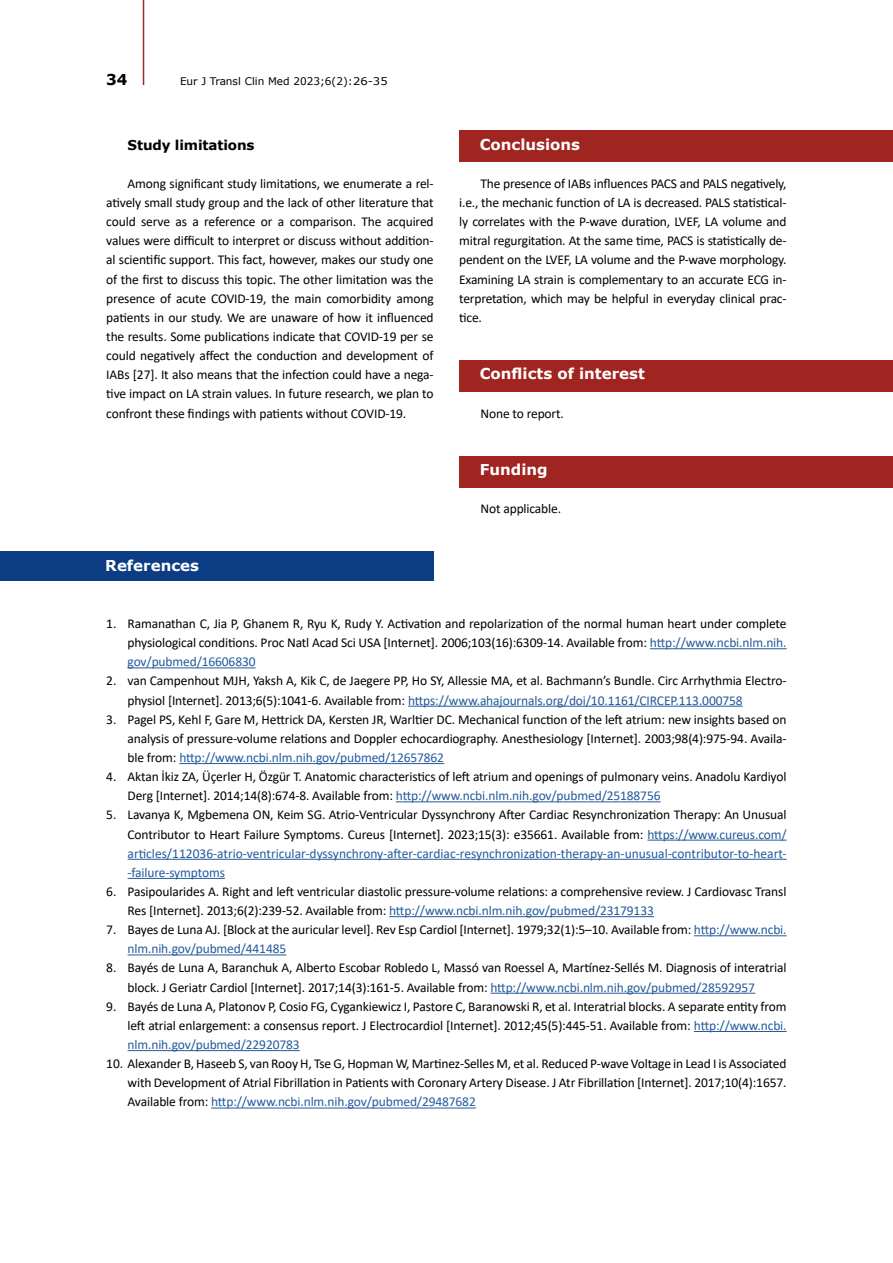
<style>
.page{position:relative;width:893px;height:1263px;background:#fff}
.page>*{position:absolute;margin:0;border:0;box-sizing:border-box;transform-origin:0 0}
.t1{font:700 15px "Verdana";color:#fff}
.t2{font:700 15px "Verdana";color:#000}
.t3{font:13.5px/19.2px "Calibri";letter-spacing:-.01em;color:#000;text-align:justify}
.t4{font:700 13.5px "Verdana";letter-spacing:-.01em;color:#000}
.t5{font:10.5px "Verdana";color:#000}
.s1{color:#245a9c}
</style>
<div class="page">
<hr style="left:143px;top:0;width:1px;height:85px;background:#a02420">
<div style="left:459px;top:456px;width:434px;height:31px;background:#a02420"></div>
<div style="left:459px;top:131px;width:434px;height:31px;background:#a02420"></div>
<div style="left:459px;top:360px;width:434px;height:32px;background:#a02420"></div>
<div style="left:0;top:551px;width:434px;height:30px;background:#0b3c84"></div>
<hr style="left:650px;top:648px;width:137px;height:1px;background:#245a9c">
<hr style="left:128px;top:667px;width:128px;height:1px;background:#245a9c">
<hr style="left:408px;top:706px;width:335px;height:1px;background:#245a9c">
<hr style="left:179px;top:763px;width:265px;height:1px;background:#245a9c">
<hr style="left:396px;top:801px;width:265px;height:1px;background:#245a9c">
<hr style="left:647px;top:840px;width:140px;height:1px;background:#245a9c">
<hr style="left:128px;top:859px;width:659px;height:1px;background:#245a9c">
<hr style="left:128px;top:878px;width:97px;height:1px;background:#245a9c">
<hr style="left:389px;top:916px;width:265px;height:1px;background:#245a9c">
<hr style="left:694px;top:935px;width:93px;height:1px;background:#245a9c">
<hr style="left:128px;top:954px;width:158px;height:1px;background:#245a9c">
<hr style="left:490px;top:993px;width:265px;height:1px;background:#245a9c">
<hr style="left:694px;top:1031px;width:93px;height:1px;background:#245a9c">
<hr style="left:128px;top:1050px;width:172px;height:1px;background:#245a9c">
<hr style="left:211px;top:1107px;width:265px;height:1px;background:#245a9c">
<p class="t2" style="left:106px;top:69px;width:23px">34</p>
<p class="t5" style="left:180px;top:74px;width:209px">Eur J Transl Clin Med 2023;6(2):26-35</p>
<p class="t4" style="left:128px;top:135px;width:128px">Study limitations</p>
<p class="t3" style="left:106px;top:174px;width:329px;text-indent:21px">Among significant study limitations, we enumerate a rel&shy;atively small study group and the lack of other literature that could serve as a reference or a comparison. The acquired values were difficult to interpret or discuss without addition&shy;al scientific support. This fact, however, makes our study one of the first to discuss this topic. The other limitation was the presence of acute COVID-19, the main comorbidity among patients in our study. We are unaware of how it influenced the results. Some publications indicate that COVID-19 per se could negatively affect the conduction and development of IABs [27]. It also means that the infection could have a nega&shy;tive impact on LA strain values. In future research, we plan to confront these findings with patients without COVID-19.</p>
<p class="t1" style="left:105px;top:555px;width:95px">References</p>
<p class="t1" style="left:480px;top:134px;width:102px">Conclusions</p>
<p class="t3" style="left:459px;top:174px;width:329px;text-indent:21px">The presence of IABs influences PACS and PALS negatively, i.e., the mechanic function of LA is decreased. PALS statistical&shy;ly correlates with the P-wave duration, LVEF, LA volume and mitral regurgitation. At the same time, PACS is statistically de&shy;pendent on the LVEF, LA volume and the P-wave morphology.<br>Examining LA strain is complementary to an accurate ECG in&shy;terpretation, which may be helpful in everyday clinical prac&shy;tice.</p>
<p class="t1" style="left:480px;top:363px;width:167px">Conflicts of interest</p>
<p class="t3" style="left:480px;top:403px;width:85px">None to report.</p>
<p class="t1" style="left:480px;top:459px;width:69px">Funding</p>
<p class="t3" style="left:480px;top:499px;width:82px">Not applicable.</p>
<p class="t3" style="left:128px;top:614px;width:660px;text-indent:-21px">1. Ramanathan C, Jia P, Ghanem R, Ryu K, Rudy Y. Activation and repolarization of the normal human heart under complete physiological conditions. Proc Natl Acad Sci USA [Internet]. 2006;103(16):6309-14. Available from: <span class="s1">http://www.ncbi.nlm.nih. gov/pubmed/16606830</span></p>
<p class="t3" style="left:128px;top:671px;width:660px;text-indent:-21px">2. van Campenhout MJH, Yaksh A, Kik C, de Jaegere PP, Ho SY, Allessie MA, et al. Bachmann’s Bundle. Circ Arrhythmia Electro&shy;physiol [Internet]. 2013;6(5):1041-6. Available from: <span class="s1">https://www.ahajournals.org/doi/10.1161/CIRCEP.113.000758</span></p>
<p class="t3" style="left:128px;top:709px;width:660px;text-indent:-21px">3. Pagel PS, Kehl F, Gare M, Hettrick DA, Kersten JR, Warltier DC. Mechanical function of the left atrium: new insights based on analysis of pressure-volume relations and Doppler echocardiography. Anesthesiology [Internet]. 2003;98(4):975-94. Availa&shy;ble from: <span class="s1">http://www.ncbi.nlm.nih.gov/pubmed/12657862</span></p>
<p class="t3" style="left:128px;top:767px;width:660px;text-indent:-21px">4. Aktan İkiz ZA, Üçerler H, Özgür T. Anatomic characteristics of left atrium and openings of pulmonary veins. Anadolu Kardiyol<br>Derg [Internet]. 2014;14(8):674-8. Available from: <span class="s1">http://www.ncbi.nlm.nih.gov/pubmed/25188756</span></p>
<p class="t3" style="left:128px;top:805px;width:661px;text-indent:-21px">5. Lavanya K, Mgbemena ON, Keim SG. Atrio-Ventricular Dyssynchrony After Cardiac Resynchronization Therapy: An Unusual Contributor to Heart Failure Symptoms. Cureus [Internet]. 2023;15(3): e35661. Available from: <span class="s1">https://www.cureus.com/ articles/112036-atrio-ventricular-dyssynchrony-after-cardiac-resynchronization-therapy-an-unusual-contributor-to-heart--failure-symptoms</span></p>
<p class="t3" style="left:128px;top:881px;width:660px;text-indent:-21px">6. Pasipoularides A. Right and left ventricular diastolic pressure-volume relations: a comprehensive review. J Cardiovasc Transl<br>Res [Internet]. 2013;6(2):239-52. Available from: <span class="s1">http://www.ncbi.nlm.nih.gov/pubmed/23179133</span></p>
<p class="t3" style="left:128px;top:920px;width:661px;text-indent:-21px">7. Bayes de Luna AJ. [Block at the auricular level]. Rev Esp Cardiol [Internet]. 1979;32(1):5–10. Available from: <span class="s1">http://www.ncbi. nlm.nih.gov/pubmed/441485</span></p>
<p class="t3" style="left:128px;top:958px;width:660px;text-indent:-21px">8. Bayés de Luna A, Baranchuk A, Alberto Escobar Robledo L, Massó van Roessel A, Martínez-Sellés M. Diagnosis of interatrial block. J Geriatr Cardiol [Internet]. 2017;14(3):161-5. Available from: <span class="s1">http://www.ncbi.nlm.nih.gov/pubmed/28592957</span></p>
<p class="t3" style="left:128px;top:996px;width:661px;text-indent:-21px">9. Bayés de Luna A, Platonov P, Cosio FG, Cygankiewicz I, Pastore C, Baranowski R, et al. Interatrial blocks. A separate entity from left atrial enlargement: a consensus report. J Electrocardiol [Internet]. 2012;45(5):445-51. Available from: <span class="s1">http://www.ncbi. nlm.nih.gov/pubmed/22920783</span></p>
<p class="t3" style="left:128px;top:1054px;width:660px;text-indent:-21px">10. Alexander B, Haseeb S, van Rooy H, Tse G, Hopman W, Martinez-Selles M, et al. Reduced P-wave Voltage in Lead I is Associated with Development of Atrial Fibrillation in Patients with Coronary Artery Disease. J Atr Fibrillation [Internet]. 2017;10(4):1657.<br>Available from: <span class="s1">http://www.ncbi.nlm.nih.gov/pubmed/29487682</span></p>
</div>
